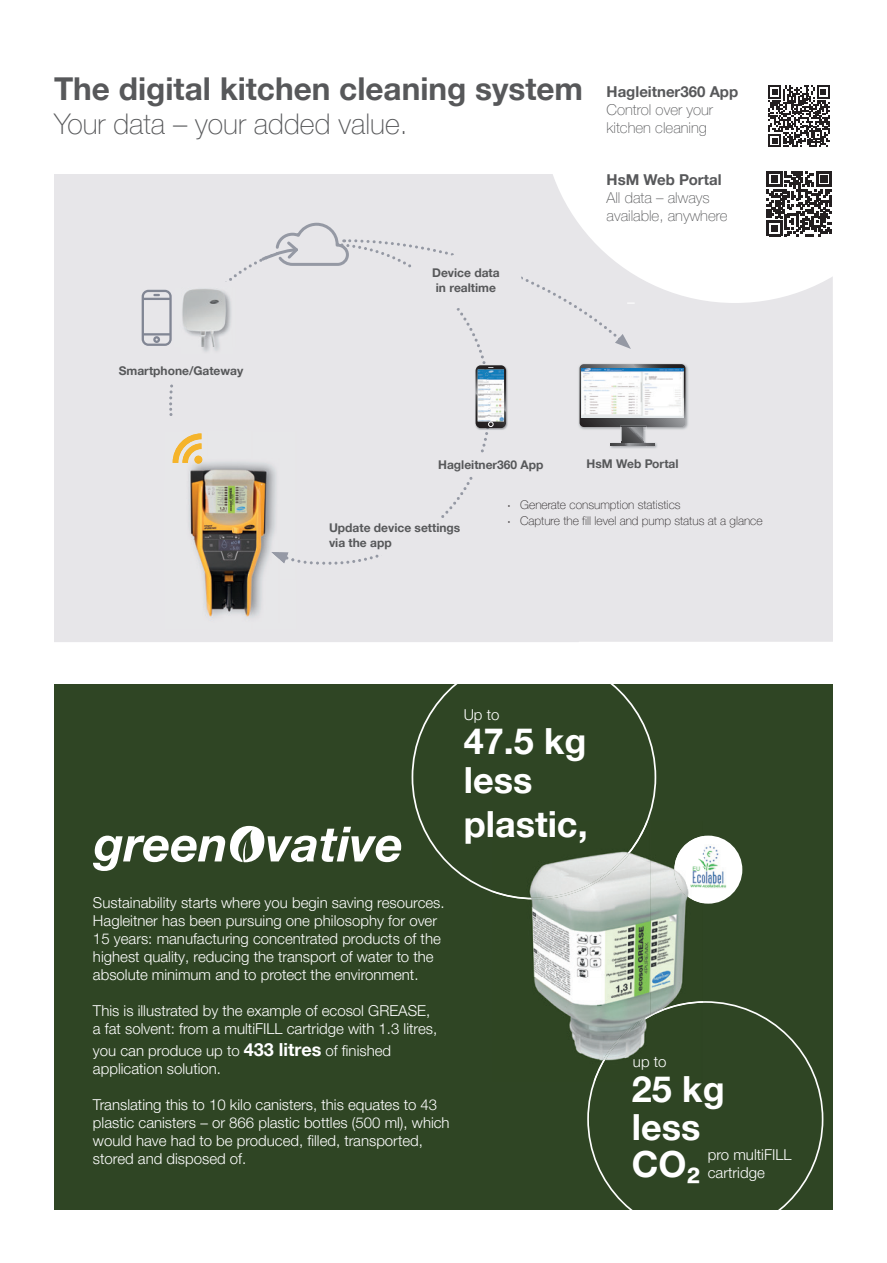
<style>
.page{position:relative;width:887px;height:1263px;background:#fff}
.page>*{position:absolute;margin:0;border:0;box-sizing:border-box;transform-origin:0 0}
.t1{font:700 36px/37.5px "Helvetica Neue LTW1 G";color:#fff}
.t2{font:700 31.5px "Helvetica Neue LTW1 G";color:#57585a}
.t3{font:100 28.5px "Helvetica Neue LTW1 G";color:#57585a}
.t4{font:300 15px/18px "Helvetica Neue LTW1 G";color:#fff}
.t5{font:100 15px/18px "Helvetica Neue LTW1 G";color:#57585a}
.t6{font:700 15px "Helvetica Neue LTW1 G";color:#57585a}
.t7{font:700 12px/15px "Helvetica Neue LTW1 G";color:#57585a}
.t8{font:100 12px/16.5px "Helvetica Neue LTW1 G";color:#231f20}
.s1{font-weight:400;font-style:italic}
.s2{font-weight:700;font-size:18px}
</style>
<div class="page">
<div style="left:54px;top:174px;width:779px;height:468px;background:#e7e6e9"></div>
<div style="left:123px;top:283px;width:117px;height:99px;background:#e7e6e9"></div>
<img style="left:685px;top:362px;width:4px;height:69px">
<div style="left:54px;top:685px;width:779px;height:525px;background:#2f4524"></div>
<svg style="left:411px;top:684px;width:245px;height:208px"></svg>
<svg style="left:587px;top:1001px;width:236px;height:209px"></svg>
<svg style="left:93px;top:826px;width:308px;height:45px"></svg>
<div style="left:674px;top:836px;width:68px;height:68px;background:#fff;border-radius:50%"></div>
<img style="left:703px;top:846px;width:24px;height:42px">
<img style="left:524px;top:821px;width:126px;height:260px">
<img style="left:650px;top:821px;width:53px;height:180px">
<img style="left:492px;top:821px;width:156px;height:78px">
<img style="left:593px;top:1001px;width:110px;height:80px">
<img style="left:674px;top:836px;width:29px;height:67px">
<svg style="left:541px;top:85px;width:292px;height:218px"></svg>
<div style="left:757px;top:162px;width:83px;height:83px;background:#fff"></div>
<svg style="left:766px;top:171px;width:65px;height:65px"></svg>
<svg style="left:768px;top:85px;width:61px;height:62px"></svg>
<img style="left:164px;top:610px;width:44px;height:19px">
<img style="left:208px;top:622px;width:44px;height:7px">
<img style="left:252px;top:610px;width:44px;height:19px">
<img style="left:186px;top:610px;width:94px;height:12px">
<svg style="left:138px;top:221px;width:547px;height:389px;background:#dfdedf"></svg>
<h2 class="t2" style="left:54px;top:69px;width:530px">The digital kitchen cleaning system</h2>
<h3 class="t3" style="left:54px;top:107px;width:355px">Your data – your added value.</h3>
<p class="t7" style="left:432px;top:265px;width:69px;text-align:center">Device data in realtime</p>
<p class="t6" style="left:606px;top:83px;width:133px">Hagleitner360 App</p>
<p class="t5" style="left:606px;top:101px;width:108px">Control over your kitchen cleaning</p>
<p class="t6" style="left:606px;top:170px;width:117px">HsM Web Portal</p>
<p class="t5" style="left:606px;top:189px;width:123px">All data – always available, anywhere</p>
<p class="t7" style="left:119px;top:363px;width:126px">Smartphone/Gateway</p>
<p class="t7" style="left:438px;top:457px;width:107px">Hagleitner360 App</p>
<p class="t7" style="left:586px;top:456px;width:94px">HsM Web Portal</p>
<p class="t7" style="left:329px;top:520px;width:133px">Update device settings via the app</p>
<p class="t8" style="left:507px;top:496px;width:257px"><span class="s1">·</span> Generate consumption statistics<br><span class="s1">·</span> Capture the fill level and pump status at a glance</p>
<p class="t4" style="left:463px;top:705px;width:37px">Up to</p>
<h1 class="t1" style="left:463px;top:722px;width:124px;line-height:39px">47.5 kg less</h1>
<h1 class="t1" style="left:463px;top:805px;width:125px">plastic,</h1>
<p class="t4" style="left:93px;top:894px;width:353px">Sustainability starts where you begin saving resources.<br>Hagleitner has been pursuing one philosophy for over 15 years: manufacturing concentrated products of the highest quality, reducing the transport of water to the absolute minimum and to protect the environment.</p>
<p class="t4" style="left:93px;top:1002px;width:346px">This is illustrated by the example of ecosol GREASE, a fat solvent: from a multiFILL cartridge with 1.3 litres,</p>
<p class="t4" style="left:93px;top:1041px;width:300px">you can produce up to <span class="s2">433 litres</span> of finished application solution.</p>
<p class="t4" style="left:93px;top:1095px;width:358px">Translating this to 10 kilo canisters, this equates to 43 plastic canisters – or 866 plastic bottles (500 ml), which would have had to be produced, filled, transported, stored and disposed of.</p>
<p class="t4" style="left:633px;top:1052px;width:35px">up to</p>
<h1 class="t1" style="left:632px;top:1070px;width:94px">25 kg less<br>CO₂</h1>
<p class="t4" style="left:707px;top:1145px;width:85px">pro multiFILL cartridge</p>
</div>
